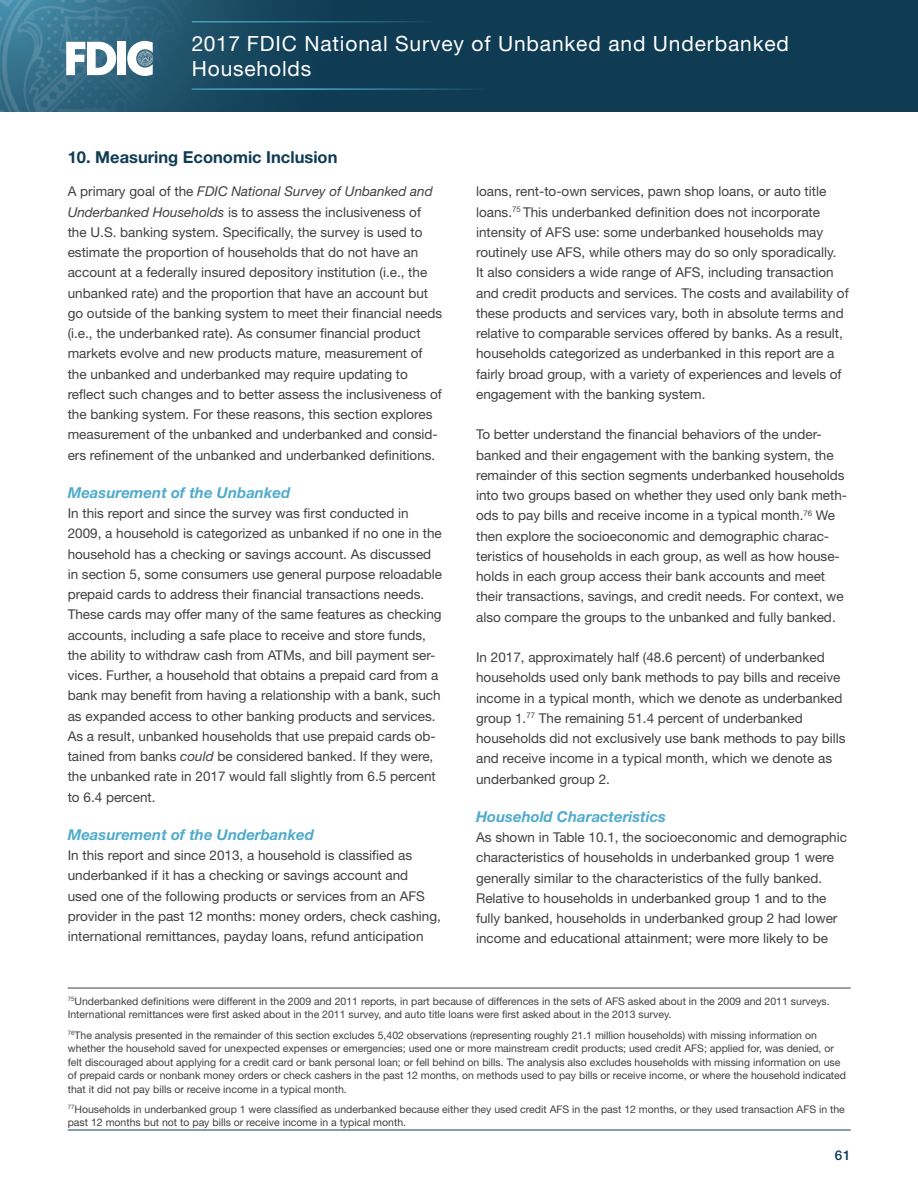
<style>
.page{position:relative;width:918px;height:1188px;background:#fff}
.page>*{position:absolute;margin:0;border:0;box-sizing:border-box;transform-origin:0 0}
.t1{font:21px/25.2px "Helvetica Neue";letter-spacing:.04em;color:#fff}
.t2{font:700 16.5px "Helvetica Neue";color:#0f3b53}
.t3{font:italic 700 15px "Helvetica Neue";color:#50abcd}
.t4{font:13.5px/20.2px "Helvetica Neue";color:#414042}
.t5{font:500 13.5px "Helvetica Neue";color:#0f3b53}
.t6{font:10.5px/13.5px "Helvetica Neue";color:#414042}
.s1{font-style:italic}
</style>
<div class="page">
<hr style="left:68px;top:1130px;width:783px;height:1px;background:#0f3b53">
<div style="left:0;top:0;width:918px;height:112px;background:#0f3b53"></div>
<img style="left:0;top:0;width:235px;height:112px">
<hr style="left:192px;top:21px;width:582px;height:1px;background:#50abcd">
<hr style="left:192px;top:88px;width:711px;height:2px;background:#50abcd">
<svg style="left:66px;top:42px;width:50px;height:33px;background:#bbced6"></svg>
<div style="left:117px;top:42px;width:9px;height:33px;background:#fff"></div>
<svg style="left:127px;top:41px;width:26px;height:35px"></svg>
<hr style="left:68px;top:988px;width:783px;height:1px;background:#414042">
<h1 class="t1" style="left:192px;top:30px;width:599px">2017 FDIC National Survey of Unbanked and Underbanked<br>Households</h1>
<p class="t2" style="left:68px;top:146px;width:271px">10. Measuring Economic Inclusion</p>
<p class="t4" style="left:68px;top:181px;width:376px">A primary goal of the <span class="s1">FDIC National Survey of Unbanked and Underbanked Households</span> is to assess the inclusiveness of the U.S. banking system. Specifically, the survey is used to estimate the proportion of households that do not have an account at a federally insured depository institution (i.e., the unbanked rate) and the proportion that have an account but go outside of the banking system to meet their financial needs (i.e., the underbanked rate). As consumer financial product markets evolve and new products mature, measurement of the unbanked and underbanked may require updating to reflect such changes and to better assess the inclusiveness of the banking system. For these reasons, this section explores measurement of the unbanked and underbanked and consid&shy;ers refinement of the unbanked and underbanked definitions.</p>
<p class="t3" style="left:68px;top:483px;width:224px">Measurement of the Unbanked</p>
<p class="t4" style="left:68px;top:503px;width:376px">In this report and since the survey was first conducted in 2009, a household is categorized as unbanked if no one in the household has a checking or savings account. As discussed in section 5, some consumers use general purpose reloadable prepaid cards to address their financial transactions needs.<br>These cards may offer many of the same features as checking accounts, including a safe place to receive and store funds, the ability to withdraw cash from ATMs, and bill payment ser&shy;vices. Further, a household that obtains a prepaid card from a bank may benefit from having a relationship with a bank, such as expanded access to other banking products and services.<br>As a result, unbanked households that use prepaid cards ob&shy;tained from banks <span class="s1">could</span> be considered banked. If they were, the unbanked rate in 2017 would fall slightly from 6.5 percent to 6.4 percent.</p>
<p class="t3" style="left:68px;top:825px;width:248px">Measurement of the Underbanked</p>
<p class="t4" style="left:68px;top:845px;width:375px">In this report and since 2013, a household is classified as underbanked if it has a checking or savings account and used one of the following products or services from an AFS provider in the past 12 months: money orders, check cashing, international remittances, payday loans, refund anticipation</p>
<p class="t4" style="left:476px;top:181px;width:374px">loans, rent-to-own services, pawn shop loans, or auto title loans.<sup>75</sup> This underbanked definition does not incorporate intensity of AFS use: some underbanked households may routinely use AFS, while others may do so only sporadically.<br>It also considers a wide range of AFS, including transaction and credit products and services. The costs and availability of these products and services vary, both in absolute terms and relative to comparable services offered by banks. As a result, households categorized as underbanked in this report are a fairly broad group, with a variety of experiences and levels of engagement with the banking system.</p>
<p class="t4" style="left:476px;top:424px;width:373px">To better understand the financial behaviors of the under&shy;banked and their engagement with the banking system, the remainder of this section segments underbanked households into two groups based on whether they used only bank meth&shy;ods to pay bills and receive income in a typical month.<sup>76</sup> We then explore the socioeconomic and demographic charac&shy;teristics of households in each group, as well as how house&shy;holds in each group access their bank accounts and meet their transactions, savings, and credit needs. For context, we also compare the groups to the unbanked and fully banked.</p>
<p class="t4" style="left:476px;top:647px;width:371px">In 2017, approximately half (48.6 percent) of underbanked households used only bank methods to pay bills and receive income in a typical month, which we denote as underbanked group 1.<sup>77</sup> The remaining 51.4 percent of underbanked households did not exclusively use bank methods to pay bills and receive income in a typical month, which we denote as underbanked group 2.</p>
<p class="t3" style="left:476px;top:807px;width:191px">Household Characteristics</p>
<p class="t4" style="left:476px;top:827px;width:372px">As shown in Table 10.1, the socioeconomic and demographic characteristics of households in underbanked group 1 were generally similar to the characteristics of the fully banked.<br>Relative to households in underbanked group 1 and to the fully banked, households in underbanked group 2 had lower income and educational attainment; were more likely to be</p>
<p class="t6" style="left:68px;top:994px;width:764px"><sup>75</sup>Underbanked definitions were different in the 2009 and 2011 reports, in part because of differences in the sets of AFS asked about in the 2009 and 2011 surveys.<br>International remittances were first asked about in the 2011 survey, and auto title loans were first asked about in the 2013 survey.</p>
<p class="t6" style="left:68px;top:1028px;width:780px"><sup>76</sup>The analysis presented in the remainder of this section excludes 5,402 observations (representing roughly 21.1 million households) with missing information on whether the household saved for unexpected expenses or emergencies; used one or more mainstream credit products; used credit AFS; applied for, was denied, or felt discouraged about applying for a credit card or bank personal loan; or fell behind on bills. The analysis also excludes households with missing information on use of prepaid cards or nonbank money orders or check cashers in the past 12 months, on methods used to pay bills or receive income, or where the household indicated that it did not pay bills or receive income in a typical month.</p>
<p class="t6" style="left:68px;top:1102px;width:779px"><sup>77</sup>Households in underbanked group 1 were classified as underbanked because either they used credit AFS in the past 12 months, or they used transaction AFS in the past 12 months but not to pay bills or receive income in a typical month.</p>
<p class="t5" style="left:835px;top:1147px;width:17px">61</p>
</div>
